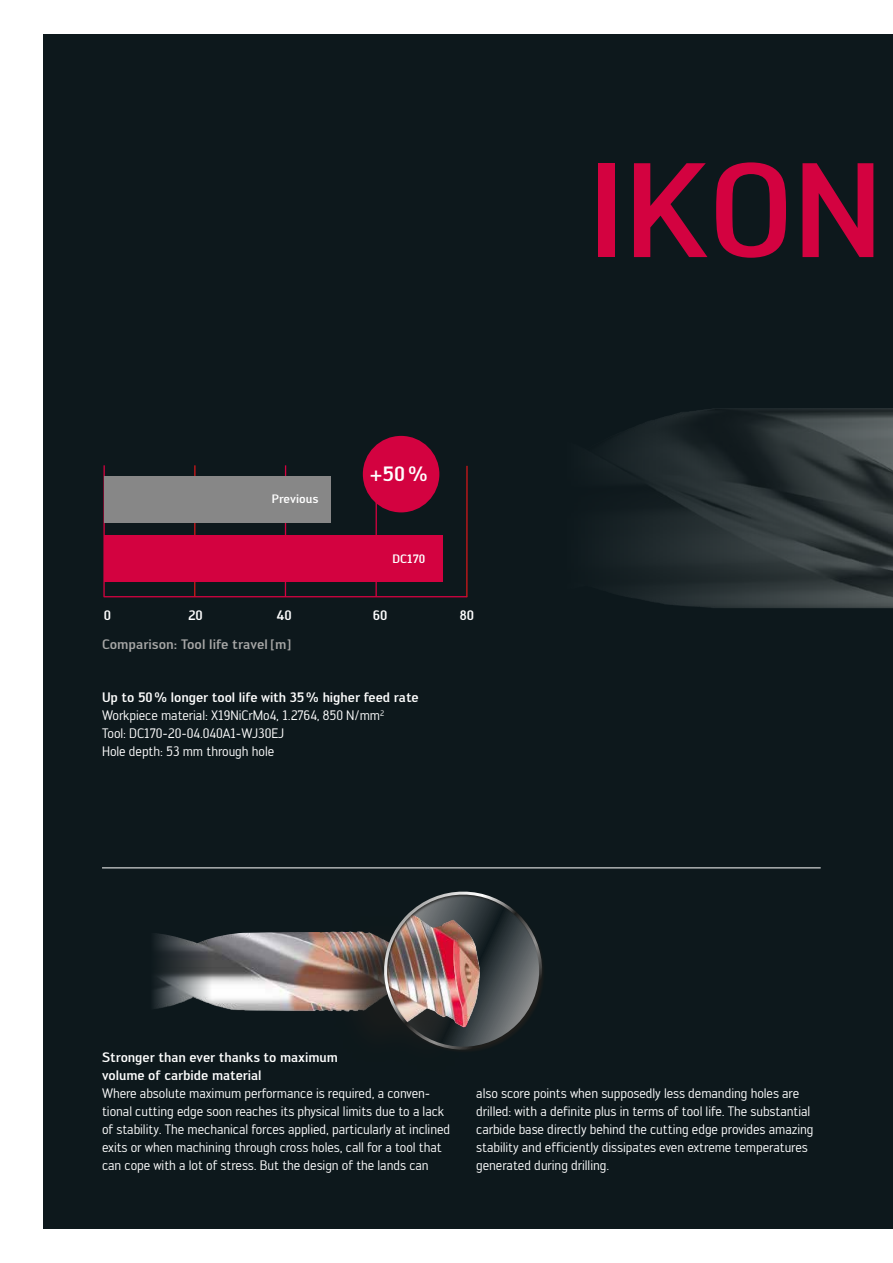
<style>
.page{position:relative;width:893px;height:1263px;background:#fff}
.page>*{position:absolute;margin:0;border:0;box-sizing:border-box;transform-origin:0 0}
.t1{font:500 132px "Walter PRO";color:#d30240}
.t2{font:500 20.4px "Walter PRO";color:#fff}
.t3{font:13.5px/18px "Walter PRO";letter-spacing:-.005em;color:#fff}
.t4{font:500 13.5px/18px "Walter PRO";letter-spacing:-.005em;color:#fff}
.t5{font:500 13.5px "Walter PRO";color:#a8a8a7}
.t6{font:500 12px "Walter PRO";color:#fff}
.s1{font-weight:500}
</style>
<div class="page">
<div style="left:34px;top:34px;width:859px;height:1195px;background:#0d181c"></div>
<img style="left:161px;top:408px;width:732px;height:200px">
<div style="left:0;top:0;width:43px;height:1263px;background:#fff"></div>
<hr style="left:102px;top:867px;width:719px;height:1px;background:#fff">
<img style="left:153px;top:932px;width:178px;height:79px">
<div style="left:331px;top:914px;width:140px;height:157px;background:#1d1d1b;opacity:.75"></div>
<img style="left:375px;top:891px;width:168px;height:169px">
<hr style="left:104px;top:596px;width:363px;height:1px;background:#d30240">
<hr style="left:194px;top:465px;width:2px;height:132px;background:#cd171a">
<hr style="left:285px;top:465px;width:1px;height:132px;background:#d30240">
<hr style="left:466px;top:466px;width:2px;height:131px;background:#cd171a">
<hr style="left:375px;top:465px;width:2px;height:132px;background:#d30240">
<hr style="left:103px;top:465px;width:2px;height:132px;background:#d30240">
<div style="left:363px;top:436px;width:76px;height:76px;background:#d30240;border-radius:50%"></div>
<div style="left:104px;top:535px;width:339px;height:47px;background:#d30240"></div>
<div style="left:104px;top:476px;width:227px;height:46px;background:#878787"></div>
<p class="t6" style="left:272px;top:491px;width:48px">Previous</p>
<h2 class="t2" style="left:369px;top:461px;width:60px">+50%</h2>
<p class="t6" style="left:392px;top:551px;width:34px">DC170</p>
<p class="t4" style="left:104px;top:606px;width:9px">0</p>
<p class="t4" style="left:188px;top:606px;width:16px">20</p>
<p class="t4" style="left:276px;top:606px;width:17px">40</p>
<p class="t4" style="left:373px;top:606px;width:16px">60</p>
<p class="t4" style="left:460px;top:606px;width:16px">80</p>
<p class="t5" style="left:102px;top:635px;width:191px">Comparison: Tool life travel [m]</p>
<p class="t3" style="left:102px;top:688px;width:318px"><span class="s1">Up to 50% longer tool life with 35% higher feed rate </span>Workpiece material: X19NiCrMo4, 1.2764, 850 N/mm<sup>2<br></sup>Tool: DC170-20-04.040A1-WJ30EJ<br>Hole depth: 53 mm through hole</p>
<h1 class="t1" style="left:589px;top:128px;width:295px">IKON</h1>
<p class="t4" style="left:102px;top:1048px;width:237px">Stronger than ever thanks to maximum volume of carbide material</p>
<p class="t3" style="left:102px;top:1084px;width:350px">Where absolute maximum performance is required, a conven&shy;tional cutting edge soon reaches its physical limits due to a lack of stability. The mechanical forces applied, particularly at inclined exits or when machining through cross holes, call for a tool that can cope with a lot of stress. But the design of the lands can</p>
<p class="t3" style="left:476px;top:1084px;width:339px">also score points when supposedly less demanding holes are drilled: with a definite plus in terms of tool life. The substantial carbide base directly behind the cutting edge provides amazing stability and efficiently dissipates even extreme temperatures generated during drilling.</p>
</div>
